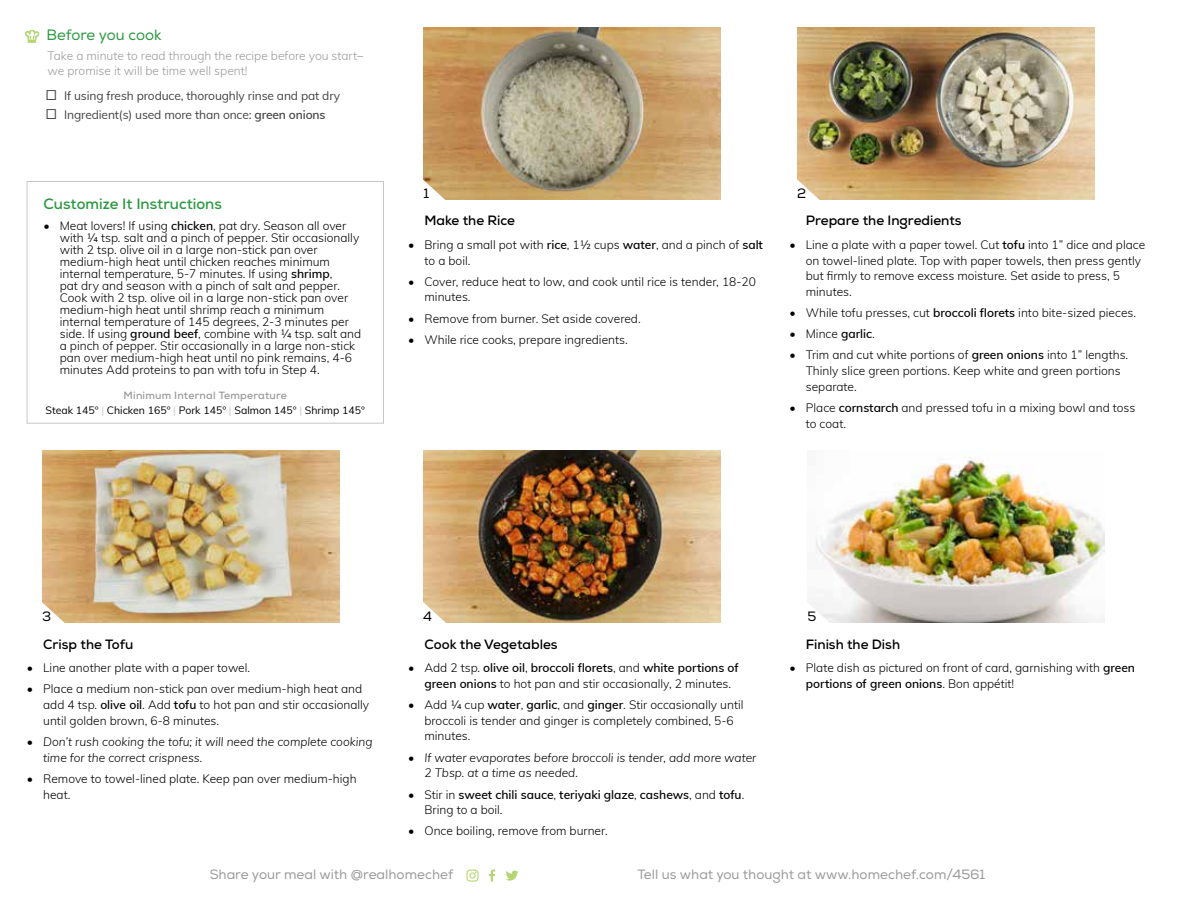
<style>
.page{position:relative;width:1188px;height:918px;background:#fff}
.page>*{position:absolute;margin:0;border:0;box-sizing:border-box;transform-origin:0 0}
.t1{font:700 15px "Nexa";color:#2c9942}
.t2{font:15px "Nexa";letter-spacing:-.005em;color:#2c9942}
.t3{font:700 13.5px "Nexa";color:#000}
.t4{font:13.5px "Nexa";color:#9a9a9a}
.t5{font:13.5px "Nexa";color:#000}
.t6{font:300 12px/15.8px "Muli";color:#000}
.t7{font:italic 300 12px/15.8px "Muli";color:#000}
.t8{font:12px/19.5px "Muli";letter-spacing:-.01em;color:#414241}
.t9{font:300 12px/15px "Muli";color:#9a9a9a}
.t10{font:600 12px/15.8px "Muli";color:#000}
.t11{font:10.5px "Muli";color:#000}
.t12{font:700 10.5px "Nexa";letter-spacing:.02em;color:#9a9a9a}
.s1{font-weight:600}
.s2{color:#c7c6c5}
.s3{font-style:normal}
.s4{font-weight:300}
</style>
<div class="page">
<div style="left:27px;top:181px;width:357px;height:243px;border:1px solid #c7c6c5"></div>
<svg style="left:25px;top:30px;width:14px;height:12px"></svg>
<svg style="left:489px;top:870px;width:6px;height:12px"></svg>
<svg style="left:466px;top:870px;width:13px;height:12px"></svg>
<svg style="left:506px;top:871px;width:12px;height:10px"></svg>
<img style="left:42px;top:450px;width:297px;height:173px">
<img style="left:423px;top:450px;width:297px;height:173px">
<img style="left:423px;top:27px;width:297px;height:173px">
<img style="left:815px;top:457px;width:290px;height:166px">
<img style="left:797px;top:27px;width:297px;height:173px">
<svg style="left:423px;top:178px;width:24px;height:22px"></svg>
<svg style="left:797px;top:178px;width:24px;height:22px"></svg>
<svg style="left:42px;top:601px;width:24px;height:22px"></svg>
<svg style="left:423px;top:601px;width:24px;height:22px"></svg>
<svg style="left:807px;top:601px;width:24px;height:22px"></svg>
<p class="t2" style="left:46px;top:26px;width:117px">Before you cook</p>
<p class="t9" style="left:48px;top:47px;width:317px">Take a minute to read through the recipe before you start– we promise it will be time well spent!</p>
<p class="t8" style="left:64px;top:85px;width:278px">If using fresh produce, thoroughly rinse and pat dry<br>Ingredient(s) used more than once: <span class="s1">green onions</span></p>
<p class="t1" style="left:44px;top:194px;width:180px">Customize It Instructions</p>
<p class="t6" style="left:60px;top:220px;width:303px;line-height:12px;text-indent:-16px">• Meat lovers! If using <span class="s1">chicken</span>, pat dry. Season all over with ¼ tsp. salt and a pinch of pepper. Stir occasionally with 2 tsp. olive oil in a large non-stick pan over medium-high heat until chicken reaches minimum internal temperature, 5-7 minutes. If using <span class="s1">shrimp</span>,<br>pat dry and season with a pinch of salt and pepper.<br>Cook with 2 tsp. olive oil in a large non-stick pan over medium-high heat until shrimp reach a minimum internal temperature of 145 degrees, 2-3 minutes per side. If using <span class="s1">ground beef</span>, combine with ¼ tsp. salt and a pinch of pepper. Stir occasionally in a large non-stick pan over medium-high heat until no pink remains, 4-6 minutes Add proteins to pan with tofu in Step 4.</p>
<p class="t12" style="left:124px;top:389px;width:165px">Minimum Internal Temperature</p>
<p class="t11" style="left:46px;top:403px;width:321px">Steak 145° <span class="s2">|</span> Chicken 165° <span class="s2">|</span> Pork 145° <span class="s2">|</span> Salmon 145° <span class="s2">|</span> Shrimp 145°</p>
<p class="t5" style="left:423px;top:185px;width:7px">1</p>
<p class="t3" style="left:425px;top:212px;width:92px">Make the Rice</p>
<p class="t6" style="left:425px;top:236px;width:340px;text-indent:-16px">• Bring a small pot with <span class="s1">rice</span>, 1½ cups <span class="s1">water</span>, and a pinch of <span class="s1">salt </span>to a boil.</p>
<p class="t6" style="left:425px;top:273px;width:333px;text-indent:-16px">• Cover, reduce heat to low, and cook until rice is tender, 18-20 minutes.</p>
<p class="t6" style="left:408px;top:310px;width:234px">• Remove from burner. Set aside covered.</p>
<p class="t6" style="left:408px;top:331px;width:221px">• While rice cooks, prepare ingredients.</p>
<p class="t5" style="left:797px;top:185px;width:11px">2</p>
<p class="t3" style="left:806px;top:212px;width:157px">Prepare the Ingredients</p>
<p class="t6" style="left:806px;top:236px;width:341px;text-indent:-16px">• Line a plate with a paper towel. Cut <span class="s1">tofu</span> into 1” dice and place on towel-lined plate. Top with paper towels, then press gently but firmly to remove excess moisture. Set aside to press, 5 minutes.</p>
<p class="t6" style="left:790px;top:304px;width:348px">• While tofu presses, cut <span class="s1">broccoli florets</span> into bite-sized pieces.</p>
<p class="t6" style="left:790px;top:326px;width:87px">• Mince <span class="s1">garlic</span>.</p>
<p class="t6" style="left:806px;top:347px;width:324px;text-indent:-16px">• Trim and cut white portions of <span class="s1">green onions</span> into 1” lengths.<br>Thinly slice green portions. Keep white and green portions separate.</p>
<p class="t6" style="left:806px;top:399px;width:331px;text-indent:-16px">• Place <span class="s1">cornstarch</span> and pressed tofu in a mixing bowl and toss to coat.</p>
<p class="t5" style="left:42px;top:608px;width:11px">3</p>
<p class="t5" style="left:423px;top:608px;width:10px">4</p>
<p class="t5" style="left:808px;top:608px;width:10px">5</p>
<p class="t3" style="left:43px;top:636px;width:92px">Crisp the Tofu</p>
<p class="t6" style="left:27px;top:659px;width:225px">• Line another plate with a paper towel.</p>
<p class="t6" style="left:43px;top:681px;width:328px;text-indent:-16px">• Place a medium non-stick pan over medium-high heat and add 4 tsp. <span class="s1">olive oil</span>. Add <span class="s1">tofu</span> to hot pan and stir occasionally until golden brown, 6-8 minutes.</p>
<p class="t7" style="left:43px;top:733px;width:331px;text-indent:-16px"><span class="s3">•</span> Don’t rush cooking the tofu; it will need the complete cooking time for the correct crispness.</p>
<p class="t6" style="left:43px;top:770px;width:315px;text-indent:-16px">• Remove to towel-lined plate. Keep pan over medium-high heat.</p>
<p class="t3" style="left:424px;top:635px;width:135px">Cook the Vegetables</p>
<p class="t6" style="left:424px;top:659px;width:316px;text-indent:-16px">• Add 2 tsp. <span class="s1">olive oil</span>, <span class="s1">broccoli florets</span>, and <span class="s1">white portions of green onions</span> to hot pan and stir occasionally, 2 minutes.</p>
<p class="t6" style="left:424px;top:696px;width:321px;text-indent:-16px">• Add ¼ cup <span class="s1">water</span>, <span class="s1">garlic</span>, and <span class="s1">ginger</span>. Stir occasionally until broccoli is tender and ginger is completely combined, 5-6 minutes.</p>
<p class="t7" style="left:424px;top:749px;width:333px;text-indent:-16px"><span class="s3">•</span> If water evaporates before broccoli is tender, add more water<br>2 Tbsp. at a time as needed.</p>
<p class="t10" style="left:424px;top:786px;width:321px;text-indent:-16px"><span class="s4">• Stir in</span> sweet chili sauce<span class="s4">,</span> teriyaki glaze<span class="s4">,</span> cashews<span class="s4">, and</span> tofu<span class="s4">.<br>Bring to a boil.</span></p>
<p class="t6" style="left:408px;top:823px;width:201px">• Once boiling, remove from burner.</p>
<p class="t3" style="left:806px;top:635px;width:96px">Finish the Dish</p>
<p class="t6" style="left:806px;top:659px;width:331px;text-indent:-16px">• Plate dish as pictured on front of card, garnishing with <span class="s1">green portions of green onions</span>. Bon appétit!</p>
<p class="t4" style="left:210px;top:867px;width:245px">Share your meal with @realhomechef</p>
<p class="t4" style="left:638px;top:867px;width:349px">Tell us what you thought at www.homechef.com/4561</p>
</div>
